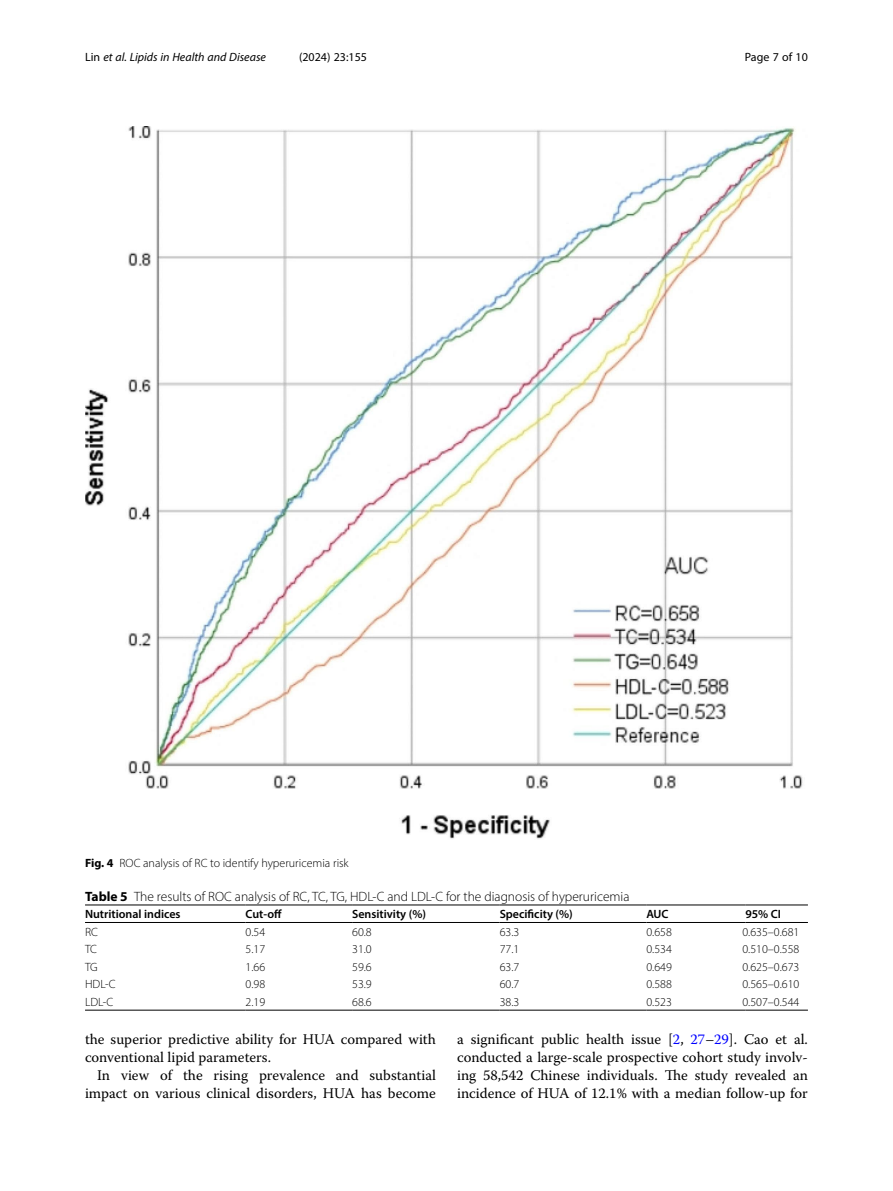
<style>
.page{position:relative;width:893px;height:1191px;background:#fff}
.page>*{position:absolute;margin:0;border:0;box-sizing:border-box;transform-origin:0 0}
.Body_Text_Indent{font:14.7px/18px "Warnock Pro";color:#000;text-align:right}
.Body_Text{font:14.7px/18px "Warnock Pro";color:#000}
.Table_Caption{font:300 13.5px "Myriad Pro";color:#000}
.Table_Body{font:300 12px "Myriad Pro";color:#000}
.Table_Head{font:600 12px "Myriad Pro";color:#000}
.Figure_Caption{font:300 12px "Myriad Pro";color:#000}
.t1{font:italic 12px "Myriad Pro";color:#000}
.t2{font:12px "Myriad Pro";color:#000}
.s1{font-style:normal}
.s2{font-weight:700}
.s3{color:#00f}
</style>
<div class="page">
<hr style="left:85px;top:922px;width:161px;height:1px;background:#000">
<hr style="left:246px;top:904px;width:106px;height:1px;background:#000">
<hr style="left:246px;top:922px;width:106px;height:1px;background:#000">
<hr style="left:352px;top:904px;width:148px;height:1px;background:#000">
<hr style="left:352px;top:922px;width:148px;height:1px;background:#000">
<hr style="left:500px;top:904px;width:146px;height:1px;background:#000">
<hr style="left:500px;top:922px;width:146px;height:1px;background:#000">
<hr style="left:646px;top:904px;width:99px;height:1px;background:#000">
<hr style="left:646px;top:922px;width:99px;height:1px;background:#000">
<hr style="left:745px;top:904px;width:63px;height:1px;background:#000">
<hr style="left:745px;top:922px;width:63px;height:1px;background:#000">
<hr style="left:85px;top:1010px;width:161px;height:1px;background:#000">
<hr style="left:246px;top:1010px;width:106px;height:1px;background:#000">
<hr style="left:352px;top:1010px;width:148px;height:1px;background:#000">
<hr style="left:500px;top:1010px;width:146px;height:1px;background:#000">
<hr style="left:646px;top:1010px;width:99px;height:1px;background:#000">
<hr style="left:745px;top:1010px;width:63px;height:1px;background:#000">
<hr style="left:85px;top:904px;width:161px;height:1px;background:#000">
<img style="left:85px;top:126px;width:718px;height:713px">
<p class="t1" style="left:85px;top:50px;width:182px"><span class="s1">Lin</span> et al. Lipids in Health and Disease</p>
<p class="t2" style="left:299px;top:50px;width:70px">(2024) 23:155</p>
<p class="t2" style="left:745px;top:50px;width:65px">Page 7 of 10</p>
<p class="Figure_Caption" style="left:85px;top:855px;width:265px"><span class="s2">Fig. 4</span> ROC analysis of RC to identify hyperuricemia risk</p>
<p class="Table_Caption" style="left:85px;top:888px;width:546px"><span class="s2">Table 5</span> The results of ROC analysis of RC, TC, TG, HDL-C and LDL-C for the diagnosis of hyperuricemia</p>
<p class="Table_Head" style="left:85px;top:906px;width:97px">Nutritional indices</p>
<p class="Table_Head" style="left:246px;top:906px;width:38px">Cut-off</p>
<p class="Table_Head" style="left:352px;top:906px;width:75px">Sensitivity (%)</p>
<p class="Table_Head" style="left:500px;top:906px;width:75px">Specificity (%)</p>
<p class="Table_Head" style="left:646px;top:906px;width:24px">AUC</p>
<p class="Table_Head" style="left:745px;top:906px;width:37px">95% CI</p>
<p class="Table_Body" style="left:85px;top:924px;width:14px">RC</p>
<p class="Table_Body" style="left:246px;top:924px;width:21px">0.54</p>
<p class="Table_Body" style="left:352px;top:924px;width:21px">60.8</p>
<p class="Table_Body" style="left:500px;top:924px;width:21px">63.3</p>
<p class="Table_Body" style="left:646px;top:924px;width:27px">0.658</p>
<p class="Table_Body" style="left:742px;top:924px;width:59px">0.635–0.681</p>
<p class="Table_Body" style="left:85px;top:942px;width:14px">TC</p>
<p class="Table_Body" style="left:246px;top:942px;width:21px">5.17</p>
<p class="Table_Body" style="left:352px;top:942px;width:21px">31.0</p>
<p class="Table_Body" style="left:500px;top:942px;width:21px">77.1</p>
<p class="Table_Body" style="left:646px;top:942px;width:27px">0.534</p>
<p class="Table_Body" style="left:742px;top:942px;width:59px">0.510–0.558</p>
<p class="Table_Body" style="left:85px;top:959px;width:14px">TG</p>
<p class="Table_Body" style="left:246px;top:959px;width:21px">1.66</p>
<p class="Table_Body" style="left:352px;top:959px;width:21px">59.6</p>
<p class="Table_Body" style="left:500px;top:959px;width:21px">63.7</p>
<p class="Table_Body" style="left:646px;top:959px;width:27px">0.649</p>
<p class="Table_Body" style="left:742px;top:959px;width:59px">0.625–0.673</p>
<p class="Table_Body" style="left:85px;top:977px;width:32px">HDL-C</p>
<p class="Table_Body" style="left:246px;top:977px;width:21px">0.98</p>
<p class="Table_Body" style="left:352px;top:977px;width:21px">53.9</p>
<p class="Table_Body" style="left:500px;top:977px;width:21px">60.7</p>
<p class="Table_Body" style="left:646px;top:977px;width:27px">0.588</p>
<p class="Table_Body" style="left:742px;top:977px;width:59px">0.565–0.610</p>
<p class="Table_Body" style="left:85px;top:994px;width:30px">LDL-C</p>
<p class="Table_Body" style="left:246px;top:994px;width:21px">2.19</p>
<p class="Table_Body" style="left:352px;top:994px;width:21px">68.6</p>
<p class="Table_Body" style="left:500px;top:994px;width:21px">38.3</p>
<p class="Table_Body" style="left:646px;top:994px;width:27px">0.523</p>
<p class="Table_Body" style="left:742px;top:994px;width:59px">0.507–0.544</p>
<p class="Body_Text" style="left:85px;top:1030px;width:352px">the superior predictive ability for HUA compared with conventional lipid parameters.</p>
<p class="Body_Text_Indent" style="left:85px;top:1066px;width:352px">In view of the rising prevalence and substantial impact on various clinical disorders, HUA has become</p>
<p class="Body_Text_Indent" style="left:457px;top:1030px;width:352px;text-align:justify">a significant public health issue [<span class="s3">2</span>, <span class="s3">27</span>–<span class="s3">29</span>]. Cao et al. conducted a large-scale prospective cohort study involv&shy;ing 58,542 Chinese individuals. The study revealed an incidence of HUA of 12.1% with a median follow-up for</p>
</div>
